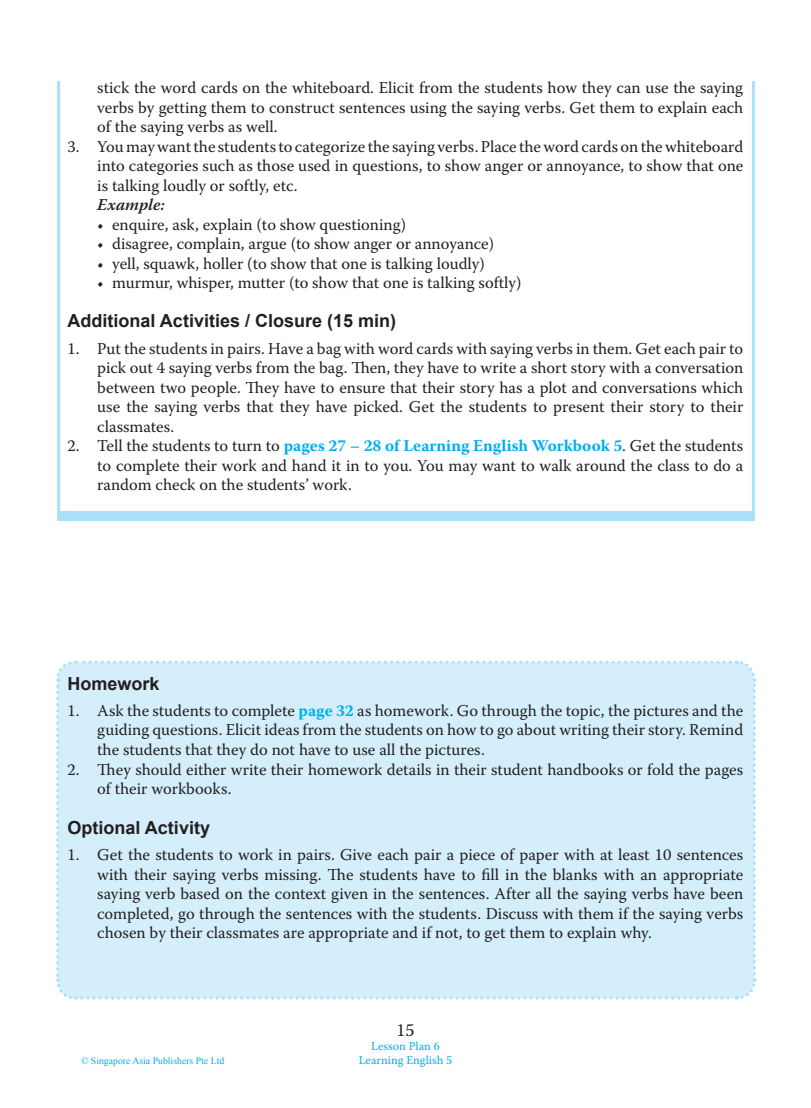
<style>
.page{position:relative;width:811px;height:1108px;background:#fff}
.page>*{position:absolute;margin:0;border:0;box-sizing:border-box;transform-origin:0 0}
.t1{font:700 18px "Arial";color:#231f20}
.t2{font:18px "Warnock Pro";color:#231f20}
.t3{font:16.5px/19.5px "Warnock Pro";color:#231f20;text-align:justify}
.t4{font:italic 600 16.5px "Warnock Pro";color:#231f20}
.t5{font:12px/14.4px "Warnock Pro";color:#00aeef;text-align:center}
.t6{font:9.75px "Times New Roman";color:#00aeef}
.s1{font-weight:700;color:#00aeef}
</style>
<div class="page">
<svg style="left:57px;top:81px;width:698px;height:440px"></svg>
<div style="left:57px;top:511px;width:697px;height:9px;background:#aae0f9"></div>
<div style="left:56px;top:660px;width:701px;height:340px;background:#d4effb"></div>
<p class="t3" style="left:97px;top:78px;width:647px">stick the word cards on the whiteboard. Elicit from the students how they can use the saying verbs by getting them to construct sentences using the saying verbs. Get them to explain each of the saying verbs as well.</p>
<p class="t3" style="left:97px;top:136px;width:647px;text-indent:-30px">3. You may want the students to categorize the saying verbs. Place the word cards on the whiteboard into categories such as those used in questions, to show anger or annoyance, to show that one is talking loudly or softly, etc.</p>
<p class="t4" style="left:97px;top:195px;width:69px">Example:</p>
<p class="t3" style="left:97px;top:214px;width:310px">• enquire, ask, explain (to show questioning)</p>
<p class="t3" style="left:97px;top:234px;width:398px">• disagree, complain, argue (to show anger or annoyance)</p>
<p class="t3" style="left:97px;top:253px;width:389px">• yell, squawk, holler (to show that one is talking loudly)</p>
<p class="t3" style="left:97px;top:273px;width:425px">• murmur, whisper, mutter (to show that one is talking softly)</p>
<p class="t1" style="left:67px;top:311px;width:330px">Additional Activities / Closure (15 min)</p>
<p class="t3" style="left:97px;top:338px;width:647px;text-indent:-30px">1 . Put the students in pairs. Have a bag with word cards with saying verbs in them. Get each pair to pick out 4 saying verbs from the bag. Then, they have to write a short story with a conversation between two people. They have to ensure that their story has a plot and conversations which use the saying verbs that they have picked. Get the students to present their story to their classmates.</p>
<p class="t3" style="left:97px;top:435px;width:647px;text-indent:-30px">2. Tell the students to turn to <span class="s1">pages 27 – 28 of Learning English Workbook 5</span>. Get the students to complete their work and hand it in to you. You may want to walk around the class to do a random check on the students’ work.</p>
<p class="t1" style="left:67px;top:673px;width:94px">Homework</p>
<p class="t3" style="left:97px;top:700px;width:647px;text-indent:-30px">1 . Ask the students to complete <span class="s1">page 32</span> as homework. Go through the topic, the pictures and the guiding questions. Elicit ideas from the students on how to go about writing their story. Remind the students that they do not have to use all the pictures.</p>
<p class="t3" style="left:97px;top:758px;width:647px;text-indent:-30px">2. They should either write their homework details in their student handbooks or fold the pages of their workbooks.</p>
<p class="t1" style="left:67px;top:817px;width:144px">Optional Activity</p>
<p class="t3" style="left:97px;top:844px;width:647px;text-indent:-30px">1 . Get the students to work in pairs. Give each pair a piece of paper with at least 1 0 sentences with their saying verbs missing. The students have to fill in the blanks with an appropriate saying verb based on the context given in the sentences. After all the saying verbs have been completed, go through the sentences with the students. Discuss with them if the saying verbs chosen by their classmates are appropriate and if not, to get them to explain why.</p>
<p class="t6" style="left:81px;top:1055px;width:145px">© Singapore Asia Publishers Pte Ltd</p>
<p class="t2" style="left:396px;top:1018px;width:20px">15</p>
<p class="t5" style="left:358px;top:1038px;width:95px">Lesson Plan 6<br>Learning English 5</p>
</div>
